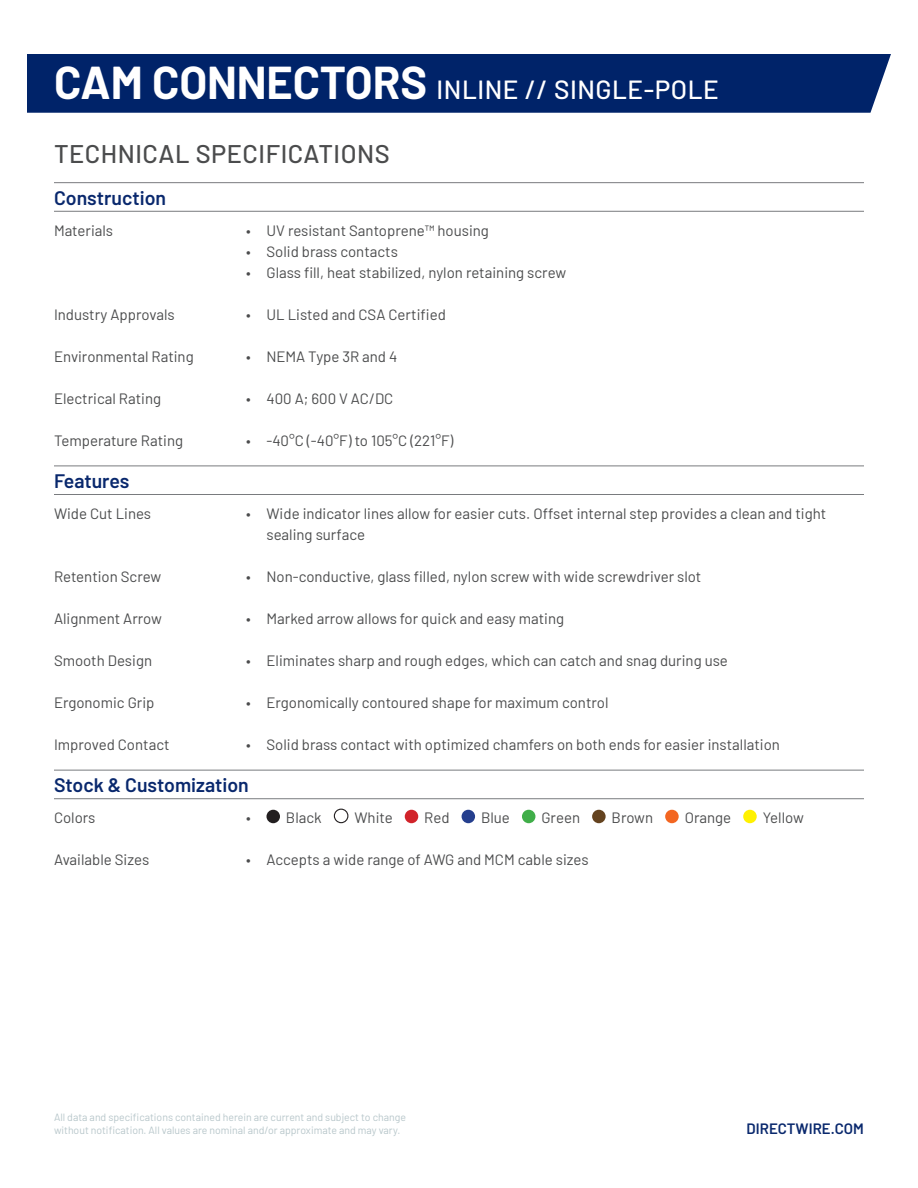
<style>
.page{position:relative;width:918px;height:1188px;background:#fff}
.page>*{position:absolute;margin:0;border:0;box-sizing:border-box;transform-origin:0 0}
.t1{font:500 26.25px "Barlow";letter-spacing:.02em;color:#fff}
.t2{font:500 25.5px "Barlow";letter-spacing:.02em;color:#4b4c4d}
.t3{font:600 19.5px "Barlow";color:#09286d}
.t4{font:15px/21px "Barlow";color:#4b4c4d}
.t5{font:600 15px "Barlow";color:#09286d}
.t6{font:10.5px/12.6px "Barlow";color:#b7c6ca}
.s1{font-weight:700;font-size:45px}
</style>
<div class="page">
<hr style="left:54px;top:211px;width:810px;height:1px;background:#797b7e">
<hr style="left:54px;top:182px;width:810px;height:1px;background:#797b7e">
<div style="left:27px;top:54px;width:864px;height:59px;background:#002369"></div>
<hr style="left:54px;top:494px;width:810px;height:1px;background:#797b7e">
<hr style="left:54px;top:466px;width:810px;height:1px;background:#797b7e">
<div style="left:266px;top:810px;width:14px;height:13px;background:#231f20;border-radius:50%"></div>
<div style="left:334px;top:809px;width:14px;height:14px;border:1px solid #231f20;border-radius:50%"></div>
<div style="left:405px;top:810px;width:13px;height:13px;background:#d1232a;border-radius:50%"></div>
<div style="left:462px;top:810px;width:13px;height:13px;background:#253f8e;border-radius:50%"></div>
<div style="left:522px;top:810px;width:13px;height:13px;background:#40ae49;border-radius:50%"></div>
<div style="left:592px;top:810px;width:14px;height:13px;background:#64431f;border-radius:50%"></div>
<div style="left:665px;top:810px;width:14px;height:13px;background:#f36621;border-radius:50%"></div>
<div style="left:743px;top:810px;width:14px;height:13px;background:#fff101;border-radius:50%"></div>
<hr style="left:54px;top:798px;width:810px;height:1px;background:#797b7e">
<hr style="left:54px;top:770px;width:810px;height:1px;background:#797b7e">
<h1 class="t1" style="left:54px;top:70px;width:667px"><span class="s1">CAM CONNECTORS</span> INLINE // SINGLE-POLE</h1>
<h2 class="t2" style="left:54px;top:135px;width:337px">TECHNICAL SPECIFICATIONS</h2>
<h3 class="t3" style="left:54px;top:183px;width:114px">Construction</h3>
<p class="t4" style="left:54px;top:219px;width:61px">Materials</p>
<p class="t4" style="left:54px;top:303px;width:122px">Industry Approvals</p>
<p class="t4" style="left:54px;top:345px;width:141px">Environmental Rating</p>
<p class="t4" style="left:54px;top:387px;width:109px">Electrical Rating</p>
<p class="t4" style="left:54px;top:429px;width:131px">Temperature Rating</p>
<p class="t4" style="left:246px;top:219px;width:244px">• UV resistant Santoprene™ housing</p>
<p class="t4" style="left:246px;top:240px;width:153px">• Solid brass contacts</p>
<p class="t4" style="left:246px;top:261px;width:322px">• Glass fill, heat stabilized, nylon retaining screw</p>
<p class="t4" style="left:246px;top:303px;width:201px">• UL Listed and CSA Certified</p>
<p class="t4" style="left:246px;top:345px;width:153px">• NEMA Type 3R and 4</p>
<p class="t4" style="left:246px;top:387px;width:149px">• 400 A; 600 V AC/DC</p>
<p class="t4" style="left:246px;top:429px;width:209px">• -40°C (-40°F) to 105°C (221°F)</p>
<h3 class="t3" style="left:54px;top:467px;width:77px">Features</h3>
<p class="t4" style="left:54px;top:502px;width:99px">Wide Cut Lines</p>
<p class="t4" style="left:266px;top:502px;width:561px;text-indent:-20px">• Wide indicator lines allow for easier cuts. Offset internal step provides a clean and tight sealing surface</p>
<p class="t4" style="left:246px;top:565px;width:457px">• Non-conductive, glass filled, nylon screw with wide screwdriver slot</p>
<p class="t4" style="left:246px;top:607px;width:319px">• Marked arrow allows for quick and easy mating</p>
<p class="t4" style="left:246px;top:649px;width:483px">• Eliminates sharp and rough edges, which can catch and snag during use</p>
<p class="t4" style="left:246px;top:691px;width:364px">• Ergonomically contoured shape for maximum control</p>
<p class="t4" style="left:246px;top:733px;width:535px">• Solid brass contact with optimized chamfers on both ends for easier installation</p>
<h3 class="t3" style="left:54px;top:771px;width:196px">Stock &amp; Customization</h3>
<p class="t4" style="left:54px;top:806px;width:43px">Colors</p>
<p class="t4" style="left:54px;top:848px;width:97px">Available Sizes</p>
<p class="t4" style="left:54px;top:565px;width:109px">Retention Screw</p>
<p class="t4" style="left:54px;top:607px;width:109px">Alignment Arrow</p>
<p class="t4" style="left:54px;top:649px;width:100px">Smooth Design</p>
<p class="t4" style="left:54px;top:691px;width:102px">Ergonomic Grip</p>
<p class="t4" style="left:54px;top:733px;width:117px">Improved Contact</p>
<p class="t4" style="left:246px;top:806px;width:77px">• Black</p>
<p class="t4" style="left:354px;top:806px;width:40px">White</p>
<p class="t4" style="left:424px;top:806px;width:27px">Red</p>
<p class="t4" style="left:481px;top:806px;width:30px">Blue</p>
<p class="t4" style="left:541px;top:806px;width:40px">Green</p>
<p class="t4" style="left:612px;top:806px;width:43px">Brown</p>
<p class="t4" style="left:685px;top:806px;width:48px">Orange</p>
<p class="t4" style="left:763px;top:806px;width:43px">Yellow</p>
<p class="t4" style="left:246px;top:848px;width:344px">• Accepts a wide range of AWG and MCM cable sizes</p>
<p class="t6" style="left:54px;top:1111px;width:354px">All data and specifications contained herein are current and subject to change without notification. All values are nominal and/or approximate and may vary.</p>
<p class="t5" style="left:747px;top:1118px;width:119px">DIRECTWIRE.COM</p>
</div>
